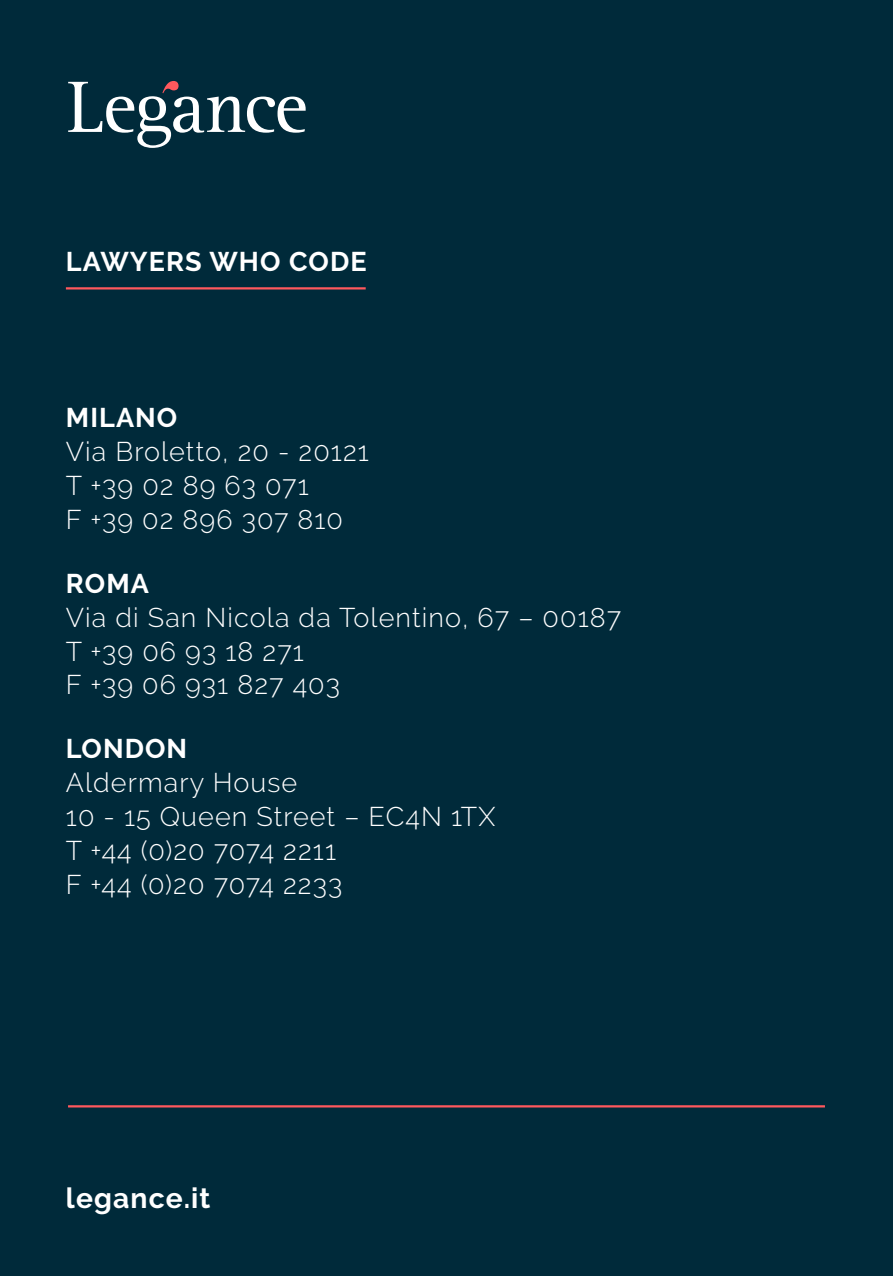
<style>
.page{position:relative;width:893px;height:1276px;background:#002a3a}
.page>*{position:absolute;margin:0;border:0;box-sizing:border-box;transform-origin:0 0}
.t1{font:700 28.2px "Raleway";letter-spacing:.04em;color:#fff}
.t2{font:300 27px/33.9px "Raleway";letter-spacing:.04em;color:#fff}
.t3{font:700 27px "Raleway";letter-spacing:.04em;color:#fff}
</style>
<div class="page">
<svg style="left:68px;top:81px;width:238px;height:67px"></svg>
<hr style="left:68px;top:1105px;width:757px;height:2px;background:#ff585d">
<hr style="left:66px;top:287px;width:300px;height:2px;background:#ff585d">
<p class="t3" style="left:66px;top:246px;width:302px">LAWYERS WHO CODE</p>
<p class="t3" style="left:66px;top:402px;width:113px">MILANO</p>
<p class="t2" style="left:66px;top:434px;width:304px">Via Broletto, 20 - 20121<br>T +39 02 89 63 071<br>F +39 02 896 307 810</p>
<p class="t3" style="left:66px;top:568px;width:85px">ROMA</p>
<p class="t2" style="left:66px;top:600px;width:557px">Via di San Nicola da Tolentino, 67 – 00187<br>T +39 06 93 18 271<br>F +39 06 931 827 403</p>
<p class="t3" style="left:66px;top:733px;width:123px">LONDON</p>
<p class="t2" style="left:66px;top:766px;width:431px">Aldermary House<br>10 - 15 Queen Street – EC4N 1TX<br>T +44 (0)20 7074 2211<br>F +44 (0)20 7074 2233</p>
<p class="t1" style="left:66px;top:1182px;width:146px">legance.it</p>
</div>
